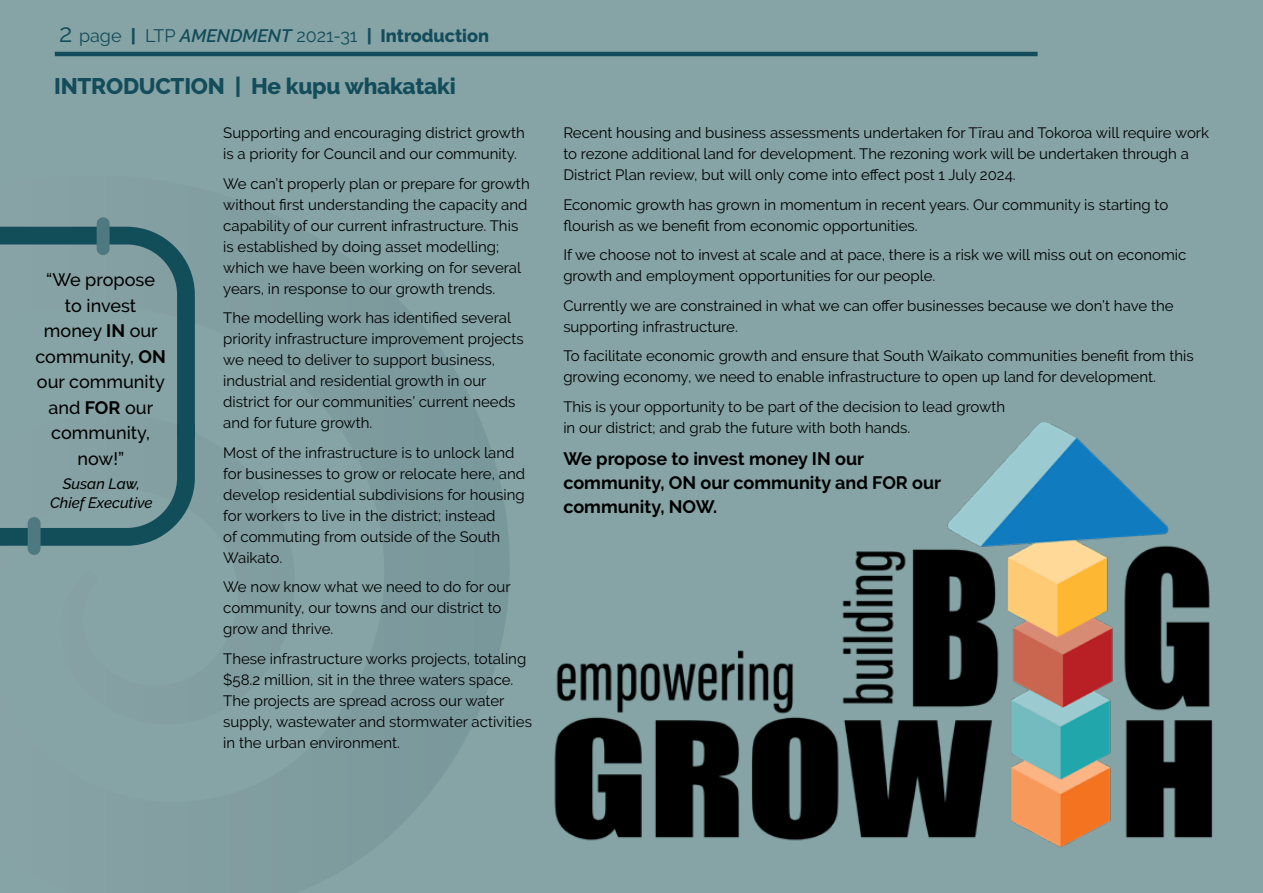
<style>
.page{position:relative;width:1263px;height:893px;background:#86a4a5}
.page>*{position:absolute;margin:0;border:0;box-sizing:border-box;transform-origin:0 0}
.t1{font:800 22.5px "Raleway";letter-spacing:-.01em;color:#134c5a}
.t2{font:500 18px/25.5px "Raleway";color:#000;text-align:center}
.t3{font:700 18px/24px "Raleway";color:#000}
.t4{font:18px "Raleway";color:#134c5a}
.t5{font:15px/21px "Raleway";color:#000}
.t6{font:italic 500 15px/19.5px "Raleway";color:#000;text-align:center}
.s1{font-size:25.5px}
.s2{font-weight:800}
.s3{font-weight:600;font-style:italic}
.s4{font-weight:700}
</style>
<div class="page">
<svg style="left:0;top:220px;width:495px;height:590px"></svg>
<hr style="left:55px;top:52px;width:982px;height:4px;background:#134c5a">
<img style="left:495px;top:422px;width:718px;height:426px">
<div style="left:28px;top:517px;width:13px;height:38px;background:#4e7980;border-radius:6px"></div>
<svg style="left:0;top:227px;width:195px;height:319px"></svg>
<div style="left:97px;top:217px;width:13px;height:38px;background:#4e7980;border-radius:6px"></div>
<p class="t4" style="left:59px;top:25px;width:431px"><span class="s1">2</span> page <span class="s2">|</span> LTP <span class="s3">AMENDMENT</span> 2021-31 <span class="s2">| Introduction</span></p>
<h1 class="t1" style="left:54px;top:73px;width:403px">INTRODUCTION | He kupu whakataki</h1>
<p class="t5" style="left:223px;top:122px;width:303px">Supporting and encouraging district growth is a priority for Council and our community.</p>
<p class="t5" style="left:223px;top:173px;width:308px">We can’t properly plan or prepare for growth without first understanding the capacity and capability of our current infrastructure. This is established by doing asset modelling; which we have been working on for several years, in response to our growth trends.</p>
<p class="t5" style="left:223px;top:307px;width:302px">The modelling work has identified several priority infrastructure improvement projects we need to deliver to support business, industrial and residential growth in our district for our communities’ current needs and for future growth.</p>
<p class="t5" style="left:223px;top:442px;width:303px">Most of the infrastructure is to unlock land for businesses to grow or relocate here, and develop residential subdivisions for housing for workers to live in the district; instead<br>of commuting from outside of the South Waikato.</p>
<p class="t5" style="left:223px;top:576px;width:289px">We now know what we need to do for our community, our towns and our district to grow and thrive.</p>
<p class="t5" style="left:223px;top:648px;width:310px">These infrastructure works projects, totaling $58.2 million, sit in the three waters space.<br>The projects are spread across our water supply, wastewater and stormwater activities in the urban environment.</p>
<p class="t2" style="left:35px;top:267px;width:132px">“We propose<br>to invest money <span class="s4">IN</span> our community, <span class="s4">ON </span>our community and <span class="s4">FOR</span> our community, now!”</p>
<p class="t6" style="left:50px;top:474px;width:104px">Susan Law,<br>Chief Executive</p>
<p class="t5" style="left:563px;top:122px;width:647px">Recent housing and business assessments undertaken for Tīrau and Tokoroa will require work to rezone additional land for development. The rezoning work will be undertaken through a<br>District Plan review, but will only come into effect post 1 July 2024.</p>
<p class="t5" style="left:563px;top:194px;width:606px">Economic growth has grown in momentum in recent years. Our community is starting to flourish as we benefit from economic opportunities.</p>
<p class="t5" style="left:563px;top:244px;width:624px">If we choose not to invest at scale and at pace, there is a risk we will miss out on economic growth and employment opportunities for our people.</p>
<p class="t5" style="left:563px;top:295px;width:612px">Currently we are constrained in what we can offer businesses because we don’t have the supporting infrastructure.</p>
<p class="t5" style="left:563px;top:345px;width:632px">To facilitate economic growth and ensure that South Waikato communities benefit from this growing economy, we need to enable infrastructure to open up land for development.</p>
<p class="t5" style="left:563px;top:396px;width:443px">This is your opportunity to be part of the decision to lead growth in our district; and grab the future with both hands.</p>
<p class="t3" style="left:563px;top:447px;width:379px">We propose to invest money IN our community, ON our community and FOR our community, NOW.</p>
</div>
